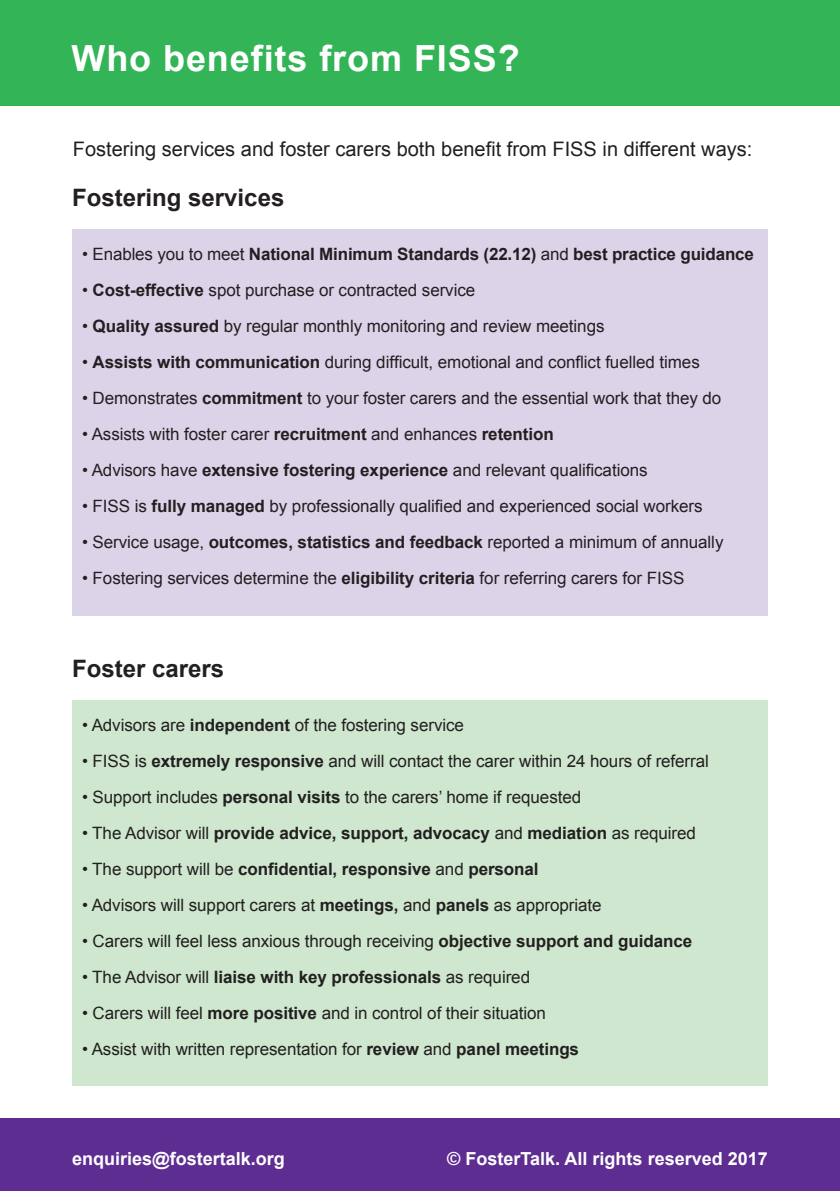
<style>
.page{position:relative;width:840px;height:1191px;background:#fff}
.page>*{position:absolute;margin:0;border:0;box-sizing:border-box;transform-origin:0 0}
.t1{font:700 36px "Arial";letter-spacing:.025em;color:#fff}
.t2{font:700 24px "Arial";color:#231f20}
.t3{font:20px "Arial";color:#231f20}
.t4{font:700 18px "Arial";color:#fff}
.t5{font:17px "Arial";letter-spacing:-.005em;color:#231f20}
.t6{font:700 17px "Arial";letter-spacing:-.005em;color:#231f20}
.s1{font-weight:400}
.s2{font-weight:700}
</style>
<div class="page">
<div style="left:0;top:1119px;width:839px;height:72px;background:#5d2d91"></div>
<div style="left:0;top:0;width:839px;height:106px;background:#32b457"></div>
<div style="left:72px;top:229px;width:695px;height:386px;background:#dbd4e9"></div>
<div style="left:72px;top:700px;width:695px;height:386px;background:#cee7ce"></div>
<h1 class="t1" style="left:71px;top:39px;width:449px">Who benefits from FISS?</h1>
<p class="t3" style="left:73px;top:136px;width:680px">Fostering services and foster carers both benefit from FISS in different ways:</p>
<h2 class="t2" style="left:72px;top:185px;width:214px">Fostering services</h2>
<p class="t6" style="left:82px;top:244px;width:673px"><span class="s1">• Enables you to meet</span> National Minimum Standards (22.12) <span class="s1">and</span> best practice guidance</p>
<p class="t5" style="left:82px;top:278px;width:394px">• <span class="s2">Cost-effective</span> spot purchase or contracted service</p>
<p class="t5" style="left:82px;top:314px;width:523px">• <span class="s2">Quality assured</span> by regular monthly monitoring and review meetings</p>
<p class="t5" style="left:82px;top:350px;width:619px">• <span class="s2">Assists with communication</span> during difficult, emotional and conflict fuelled times</p>
<p class="t5" style="left:82px;top:386px;width:640px">• Demonstrates <span class="s2">commitment</span> to your foster carers and the essential work that they do</p>
<p class="t5" style="left:82px;top:422px;width:473px">• Assists with foster carer <span class="s2">recruitment</span> and enhances <span class="s2">retention</span></p>
<p class="t5" style="left:82px;top:458px;width:566px">• Advisors have <span class="s2">extensive fostering experience</span> and relevant qualifications</p>
<p class="t5" style="left:82px;top:494px;width:621px">• FISS is <span class="s2">fully managed</span> by professionally qualified and experienced social workers</p>
<p class="t5" style="left:82px;top:531px;width:642px">• Service usage, <span class="s2">outcomes, statistics and feedback</span> reported a minimum of annually</p>
<p class="t5" style="left:82px;top:567px;width:603px">• Fostering services determine the <span class="s2">eligibility criteria</span> for referring carers for FISS</p>
<h2 class="t2" style="left:72px;top:655px;width:154px">Foster carers</h2>
<p class="t5" style="left:82px;top:714px;width:383px">• Advisors are <span class="s2">independent</span> of the fostering service</p>
<p class="t5" style="left:82px;top:750px;width:628px">• FISS is <span class="s2">extremely responsive</span> and will contact the carer within 24 hours of referral</p>
<p class="t5" style="left:82px;top:786px;width:500px">• Support includes <span class="s2">personal visits</span> to the carers’ home if requested</p>
<p class="t6" style="left:82px;top:823px;width:615px"><span class="s1">• The Advisor will</span> provide advice, support, advocacy <span class="s1">and</span> mediation <span class="s1">as required</span></p>
<p class="t6" style="left:82px;top:859px;width:458px"><span class="s1">• The support will be</span> confidential, responsive <span class="s1">and</span> personal</p>
<p class="t5" style="left:82px;top:894px;width:520px">• Advisors will support carers at <span class="s2">meetings,</span> and <span class="s2">panels</span> as appropriate</p>
<p class="t5" style="left:82px;top:930px;width:611px">• Carers will feel less anxious through receiving <span class="s2">objective support and guidance</span></p>
<p class="t6" style="left:82px;top:967px;width:449px"><span class="s1">• The Advisor will</span> liaise with key professionals <span class="s1">as required</span></p>
<p class="t5" style="left:82px;top:1002px;width:465px">• Carers will feel <span class="s2">more positive</span> and in control of their situation</p>
<p class="t5" style="left:82px;top:1038px;width:498px">• Assist with written representation for <span class="s2">review</span> and <span class="s2">panel meetings</span></p>
<p class="t4" style="left:72px;top:1149px;width:214px">enquiries@fostertalk.org</p>
<p class="t4" style="left:447px;top:1149px;width:322px">© FosterTalk. All rights reserved 2017</p>
</div>
